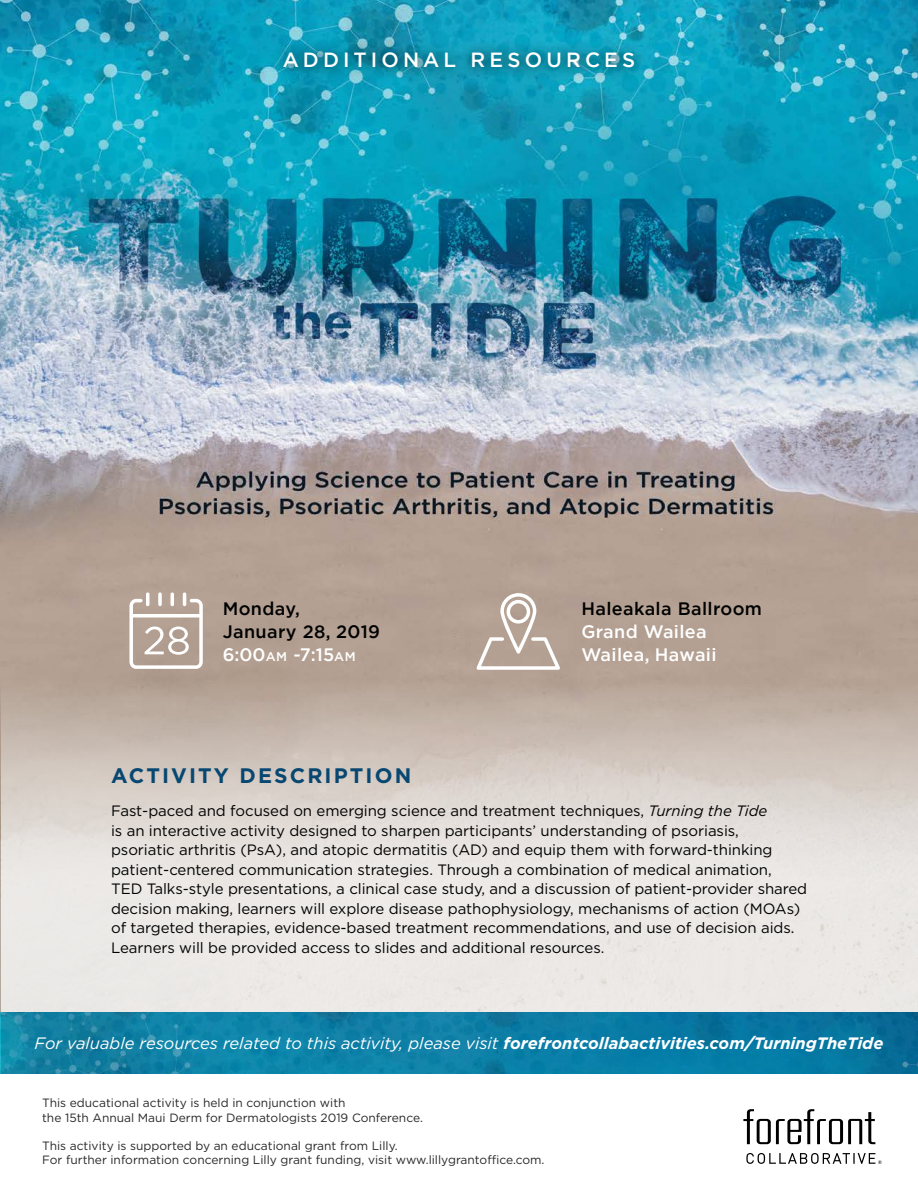
<style>
.page{position:relative;width:918px;height:1188px;background:#fff}
.page>*{position:absolute;margin:0;border:0;box-sizing:border-box;transform-origin:0 0}
.t1{font:700 21px "Gotham";letter-spacing:.1em;color:#074771}
.t2{font:500 20.4px "Gotham";letter-spacing:.2em;color:#fff}
.t3{font:500 18px/23px "Gotham";letter-spacing:.02em;color:#000101}
.t4{font:500 18px/23px "Gotham";letter-spacing:.02em;color:#fff}
.t5{font:italic 16.5px "Gotham";color:#fff}
.t6{font:15px/19.5px "Gotham";letter-spacing:-.005em;color:#000101}
.t7{font:12px/14.4px "Gotham";color:#272827}
.s1{color:#fff}
.s2{font-size:12.6px;color:#fff}
.s3{font-style:italic}
.s4{font-weight:700}
</style>
<div class="page">
<img style="left:0;top:0;width:918px;height:1074px">
<svg style="left:1px;top:631px;width:917px;height:381px;background:#d8cfc9"></svg>
<svg style="left:1px;top:1012px;width:917px;height:62px;background:#0c7da4"></svg>
<div style="left:270px;top:39px;width:378px;height:43px;background:#000;opacity:.6"></div>
<svg style="left:743px;top:1109px;width:132px;height:35px"></svg>
<svg style="left:746px;top:1153px;width:136px;height:11px"></svg>
<hr style="left:146px;top:592px;width:3px;height:14px;background:#fff;border-radius:2px">
<svg style="left:158px;top:592px;width:4px;height:14px"></svg>
<hr style="left:171px;top:592px;width:3px;height:14px;background:#fff;border-radius:2px">
<hr style="left:183px;top:592px;width:3px;height:14px;background:#fff;border-radius:2px">
<svg style="left:129px;top:599px;width:74px;height:70px"></svg>
<svg style="left:477px;top:593px;width:83px;height:77px"></svg>
<h2 class="t2" style="left:283px;top:47px;width:354px">ADDITIONAL RESOURCES</h2>
<p class="t3" style="left:223px;top:597px;width:159px">Monday,<br>January 28, 2019<br><span class="s1">6:00</span><span class="s2">AM</span> <span class="s1">-</span><span class="s1">7:15</span><span class="s2">AM</span></p>
<p class="t3" style="left:581px;top:597px;width:182px">Haleakala Ballroom</p>
<p class="t4" style="left:581px;top:620px;width:137px">Grand Wailea<br>Wailea, Hawaii</p>
<h1 class="t1" style="left:111px;top:762px;width:302px">ACTIVITY DESCRIPTION</h1>
<p class="t6" style="left:111px;top:801px;width:698px">Fast-paced and focused on emerging science and treatment techniques, <span class="s3">Turning the Tide<br></span>is an interactive activity designed to sharpen participants’ understanding of psoriasis,<br>psoriatic arthritis (PsA), and atopic dermatitis (AD) and equip them with forward-thinking patient-centered communication strategies. Through a combination of medical animation,<br>TED Talks-style presentations, a clinical case study, and a discussion of patient-provider shared decision making, learners will explore disease pathophysiology, mechanisms of action (MOAs) of targeted therapies, evidence-based treatment recommendations, and use of decision aids.<br>Learners will be provided access to slides and additional resources.</p>
<p class="t5" style="left:35px;top:1032px;width:850px">For valuable resources related to this activity, please visit <span class="s4">forefrontcollabactivities.com/TurningTheTide</span></p>
<p class="t7" style="left:42px;top:1096px;width:382px">This educational activity is held in conjunction with<br>the 15th Annual Maui Derm for Dermatologists 2019 Conference.</p>
<p class="t7" style="left:42px;top:1138px;width:504px">This activity is supported by an educational grant from Lilly.<br>For further information concerning Lilly grant funding, visit www.lillygrantoffice.com.</p>
</div>
